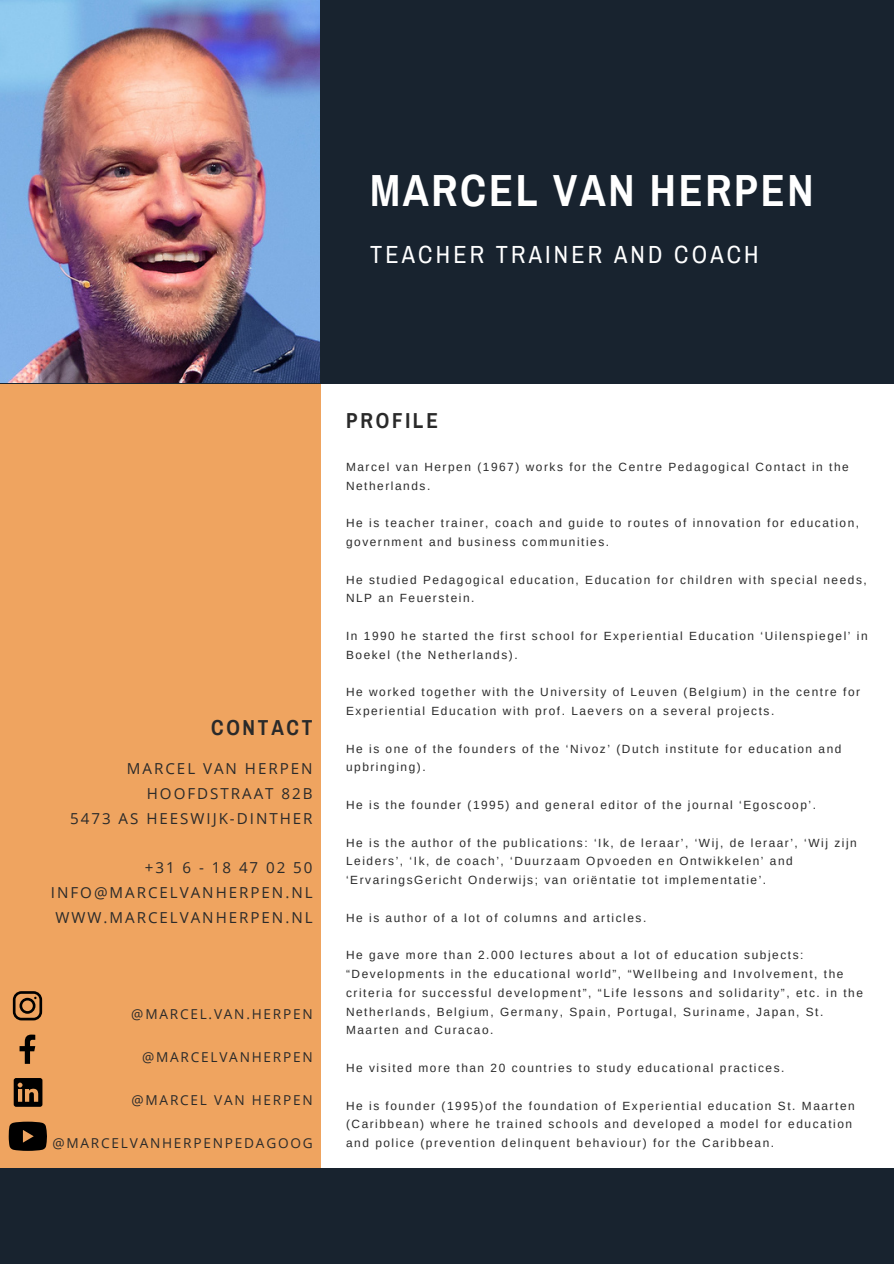
<style>
.page{position:relative;width:894px;height:1264px;background:#fff}
.page>*{position:absolute;margin:0;border:0;box-sizing:border-box;transform-origin:0 0}
.t1{font:700 43.95px "Archivo Narrow";letter-spacing:.06em;color:#fff}
.t2{font:24.3px "Archivo Narrow";letter-spacing:.13em;color:#fff}
.t3{font:700 21.15px "Archivo Narrow";letter-spacing:.13em;color:#2a2a2a}
.t4{font:15.15px "Open Sans";letter-spacing:.13em;color:#2a2a2a}
.t5{font:13.65px "Open Sans";letter-spacing:.13em;color:#2a2a2a}
.t6{font:11.85px/18.8px "Arimo";letter-spacing:.13em;color:#2a2a2a}
</style>
<div class="page">
<div style="left:0;top:296px;width:320px;height:926px;background:#efa460"></div>
<div style="left:0;top:0;width:893px;height:383px;background:#18232f"></div>
<img style="left:0;top:0;width:320px;height:382px">
<div style="left:0;top:1168px;width:893px;height:95px;background:#18232f"></div>
<svg style="left:13px;top:991px;width:29px;height:29px"></svg>
<svg style="left:20px;top:1034px;width:15px;height:29px"></svg>
<svg style="left:14px;top:1078px;width:28px;height:28px"></svg>
<svg style="left:9px;top:1121px;width:38px;height:29px"></svg>
<p class="t1" style="left:370px;top:167px;width:445px">MARCEL VAN HERPEN</p>
<p class="t2" style="left:370px;top:241px;width:390px">TEACHER TRAINER AND COACH</p>
<p class="t3" style="left:211px;top:716px;width:103px">CONTACT</p>
<p class="t4" style="left:127px;top:758px;width:187px">MARCEL VAN HERPEN</p>
<p class="t4" style="left:147px;top:782px;width:167px">HOOFDSTRAAT 82B</p>
<p class="t4" style="left:70px;top:807px;width:244px">5473 AS HEESWIJK-DINTHER</p>
<p class="t4" style="left:145px;top:857px;width:169px">+31 6 - 18 47 02 50</p>
<p class="t4" style="left:51px;top:881px;width:263px">INFO@MARCELVANHERPEN.NL</p>
<p class="t4" style="left:56px;top:906px;width:258px">WWW.MARCELVANHERPEN.NL</p>
<p class="t5" style="left:131px;top:1004px;width:183px">@MARCEL.VAN.HERPEN</p>
<p class="t5" style="left:142px;top:1047px;width:172px">@MARCELVANHERPEN</p>
<p class="t5" style="left:131px;top:1090px;width:183px">@MARCEL VAN HERPEN</p>
<p class="t5" style="left:52px;top:1133px;width:262px">@MARCELVANHERPENPEDAGOOG</p>
<p class="t3" style="left:346px;top:409px;width:93px">PROFILE</p>
<p class="t6" style="left:346px;top:457px;width:504px">Marcel van Herpen (1967) works for the Centre Pedagogical Contact in the<br>Netherlands.</p>
<p class="t6" style="left:346px;top:514px;width:514px">He is teacher trainer, coach and guide to routes of innovation for education, government and business communities.</p>
<p class="t6" style="left:346px;top:570px;width:522px">He studied Pedagogical education, Education for children with special needs,<br>NLP an Feuerstein.</p>
<p class="t6" style="left:346px;top:626px;width:523px">In 1990 he started the first school for Experiential Education ‘Uilenspiegel’ in<br>Boekel (the Netherlands).</p>
<p class="t6" style="left:346px;top:682px;width:515px">He worked together with the University of Leuven (Belgium) in the centre for<br>Experiential Education with prof. Laevers on a several projects.</p>
<p class="t6" style="left:346px;top:739px;width:497px">He is one of the founders of the ‘Nivoz’ (Dutch institute for education and upbringing).</p>
<p class="t6" style="left:346px;top:795px;width:471px">He is the founder (1995) and general editor of the journal ‘Egoscoop’.</p>
<p class="t6" style="left:346px;top:833px;width:512px">He is the author of the publications: ‘Ik, de leraar’, ‘Wij, de leraar’, ‘Wij zijn<br>Leiders’, ‘Ik, de coach’, ‘Duurzaam Opvoeden en Ontwikkelen’ and ‘ErvaringsGericht Onderwijs; van oriëntatie tot implementatie’.</p>
<p class="t6" style="left:346px;top:908px;width:302px">He is author of a lot of columns and articles.</p>
<p class="t6" style="left:346px;top:945px;width:518px">He gave more than 2.000 lectures about a lot of education subjects: “Developments in the educational world”, “Wellbeing and Involvement, the criteria for successful development”, “Life lessons and solidarity”, etc. in the Netherlands, Belgium, Germany, Spain, Portugal, Suriname, Japan, St.<br>Maarten and Curacao.</p>
<p class="t6" style="left:346px;top:1058px;width:440px">He visited more than 20 countries to study educational practices.</p>
<p class="t6" style="left:346px;top:1096px;width:510px">He is founder (1995)of the foundation of Experiential education St. Maarten (Caribbean) where he trained schools and developed a model for education and police (prevention delinquent behaviour) for the Caribbean.</p>
</div>
